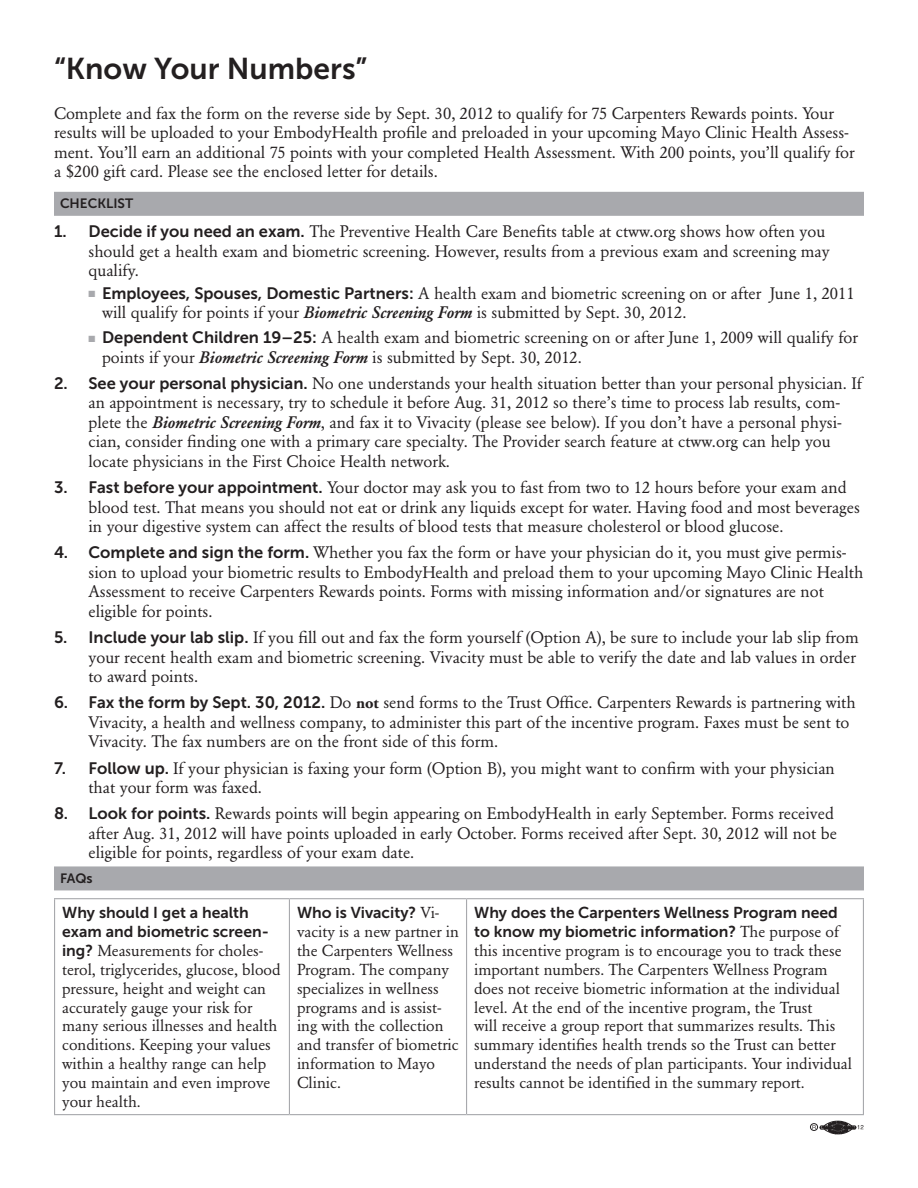
<style>
.page{position:relative;width:918px;height:1188px;background:#fff}
.page>*{position:absolute;margin:0;border:0;box-sizing:border-box;transform-origin:0 0}
.t1{font:30px "Museo Sans 700";color:#231f20}
.t2{font:16.5px/19.5px "Garamond BE";color:#231f20}
.t3{font:15.75px/18.9px "Garamond BE";color:#231f20}
.Section_Bars{font:13.5px "Museo Sans 700";color:#231f20}
.s1{font-family:"Museo Sans 700"}
.s2{color:#a8a9ad}
.s3{font-weight:500;font-style:italic}
.s4{font-family:"Adobe Garamond Pro";font-weight:700}
</style>
<div class="page">
<div style="left:54px;top:192px;width:810px;height:24px;background:#a8a9ad"></div>
<div style="left:54px;top:866px;width:810px;height:24px;background:#a8a9ad"></div>
<hr style="left:54px;top:898px;width:235px;height:1px;background:#a8a9ad">
<hr style="left:54px;top:899px;width:1px;height:215px;background:#a8a9ad">
<hr style="left:289px;top:898px;width:178px;height:1px;background:#a8a9ad">
<hr style="left:289px;top:899px;width:1px;height:215px;background:#a8a9ad">
<hr style="left:467px;top:898px;width:397px;height:1px;background:#a8a9ad">
<hr style="left:466px;top:899px;width:1px;height:215px;background:#a8a9ad">
<hr style="left:863px;top:899px;width:1px;height:215px;background:#a8a9ad">
<hr style="left:54px;top:1114px;width:235px;height:1px;background:#a8a9ad">
<hr style="left:289px;top:1114px;width:178px;height:1px;background:#a8a9ad">
<hr style="left:467px;top:1114px;width:397px;height:1px;background:#a8a9ad">
<div style="left:810px;top:1123px;width:8px;height:8px;border:1px solid #231f20;border-radius:50%"></div>
<svg style="left:812px;top:1121px;width:51px;height:13px"></svg>
<p class="t1" style="left:54px;top:52px;width:315px">“Know Your Numbers”</p>
<p class="t2" style="left:54px;top:103px;width:802px">Complete and fax the form on the reverse side by Sept. 30, 2012 to qualify for 75 Carpenters Rewards points. Your results will be uploaded to your EmbodyHealth profile and preloaded in your upcoming Mayo Clinic Health Assess&shy;ment. You’ll earn an additional 75 points with your completed Health Assessment. With 200 points, you’ll qualify for a $200 gift card. Please see the enclosed letter for details.</p>
<p class="Section_Bars" style="left:60px;top:196px;width:75px">CHECKLIST</p>
<p class="t2" style="left:88px;top:222px;width:743px;text-indent:-34px"><span class="s1">1. Decide if you need an exam.</span> The Preventive Health Care Benefits table at ctww.org shows how often you should get a health exam and biometric screening. However, results from a previous exam and screening may qualify.</p>
<p class="t2" style="left:102px;top:283px;width:754px;text-indent:-14px"><span class="s2">■</span> <span class="s1">Employees, Spouses, Domestic Partners:</span> A health exam and biometric screening on or after June 1, 2011 will qualify for points if your <span class="s3">Biometric Screening Form</span> is submitted by Sept. 30, 2012.</p>
<p class="t2" style="left:102px;top:328px;width:757px;text-indent:-14px"><span class="s2">■</span> <span class="s1">Dependent Children 19–25:</span> A health exam and biometric screening on or after June 1, 2009 will qualify for points if your <span class="s3">Biometric Screening Form</span> is submitted by Sept. 30, 2012.</p>
<p class="t2" style="left:88px;top:374px;width:775px;text-indent:-34px"><span class="s1">2. See your personal physician.</span> No one understands your health situation better than your personal physician. If an appointment is necessary, try to schedule it before Aug. 31, 2012 so there’s time to process lab results, com&shy;plete the <span class="s3">Biometric Screening Form</span>, and fax it to Vivacity (please see below). If you don’t have a personal physi&shy;cian, consider finding one with a primary care specialty. The Provider search feature at ctww.org can help you locate physicians in the First Choice Health network.</p>
<p class="t2" style="left:88px;top:478px;width:773px;text-indent:-34px"><span class="s1">3. Fast before your appointment.</span> Your doctor may ask you to fast from two to 12 hours before your exam and blood test. That means you should not eat or drink any liquids except for water. Having food and most beverages in your digestive system can affect the results of blood tests that measure cholesterol or blood glucose.</p>
<p class="t2" style="left:88px;top:543px;width:776px;text-indent:-34px"><span class="s1">4. Complete and sign the form.</span> Whether you fax the form or have your physician do it, you must give permis&shy;sion to upload your biometric results to EmbodyHealth and preload them to your upcoming Mayo Clinic Health Assessment to receive Carpenters Rewards points. Forms with missing information and/or signatures are not eligible for points.</p>
<p class="t2" style="left:88px;top:628px;width:772px;text-indent:-34px"><span class="s1">5. Include your lab slip.</span> If you fill out and fax the form yourself (Option A), be sure to include your lab slip from your recent health exam and biometric screening. Vivacity must be able to verify the date and lab values in order to award points.</p>
<p class="t2" style="left:88px;top:693px;width:769px;text-indent:-34px"><span class="s1">6. Fax the form by Sept. 30, 2012.</span> Do <span class="s4">not</span> send forms to the Trust Office. Carpenters Rewards is partnering with<br>Vivacity, a health and wellness company, to administer this part of the incentive program. Faxes must be sent to<br>Vivacity. The fax numbers are on the front side of this form.</p>
<p class="t2" style="left:88px;top:758px;width:748px;text-indent:-34px"><span class="s1">7. Follow up.</span> If your physician is faxing your form (Option B), you might want to confirm with your physician that your form was faxed.</p>
<p class="t2" style="left:88px;top:804px;width:750px;text-indent:-34px"><span class="s1">8. Look for points.</span> Rewards points will begin appearing on EmbodyHealth in early September. Forms received after Aug. 31, 2012 will have points uploaded in early October. Forms received after Sept. 30, 2012 will not be eligible for points, regardless of your exam date.</p>
<p class="Section_Bars" style="left:60px;top:871px;width:34px">FAQs</p>
<p class="t3" style="left:62px;top:903px;width:220px"><span class="s1">Why should I get a health exam and biometric screen&shy;ing?</span> Measurements for choles&shy;terol, triglycerides, glucose, blood pressure, height and weight can accurately gauge your risk for many serious illnesses and health conditions. Keeping your values within a healthy range can help you maintain and even improve your health.</p>
<p class="t3" style="left:297px;top:903px;width:163px"><span class="s1">Who is Vivacity?</span> Vi&shy;vacity is a new partner in the Carpenters Wellness<br>Program. The company specializes in wellness programs and is assist&shy;ing with the collection and transfer of biometric information to Mayo<br>Clinic.</p>
<p class="t3" style="left:474px;top:903px;width:379px"><span class="s1">Why does the Carpenters Wellness Program need to know my biometric information?</span> The purpose of this incentive program is to encourage you to track these important numbers. The Carpenters Wellness Program does not receive biometric information at the individual level. At the end of the incentive program, the Trust<br>will receive a group report that summarizes results. This summary identifies health trends so the Trust can better understand the needs of plan participants. Your individual results cannot be identified in the summary report.</p>
</div>
